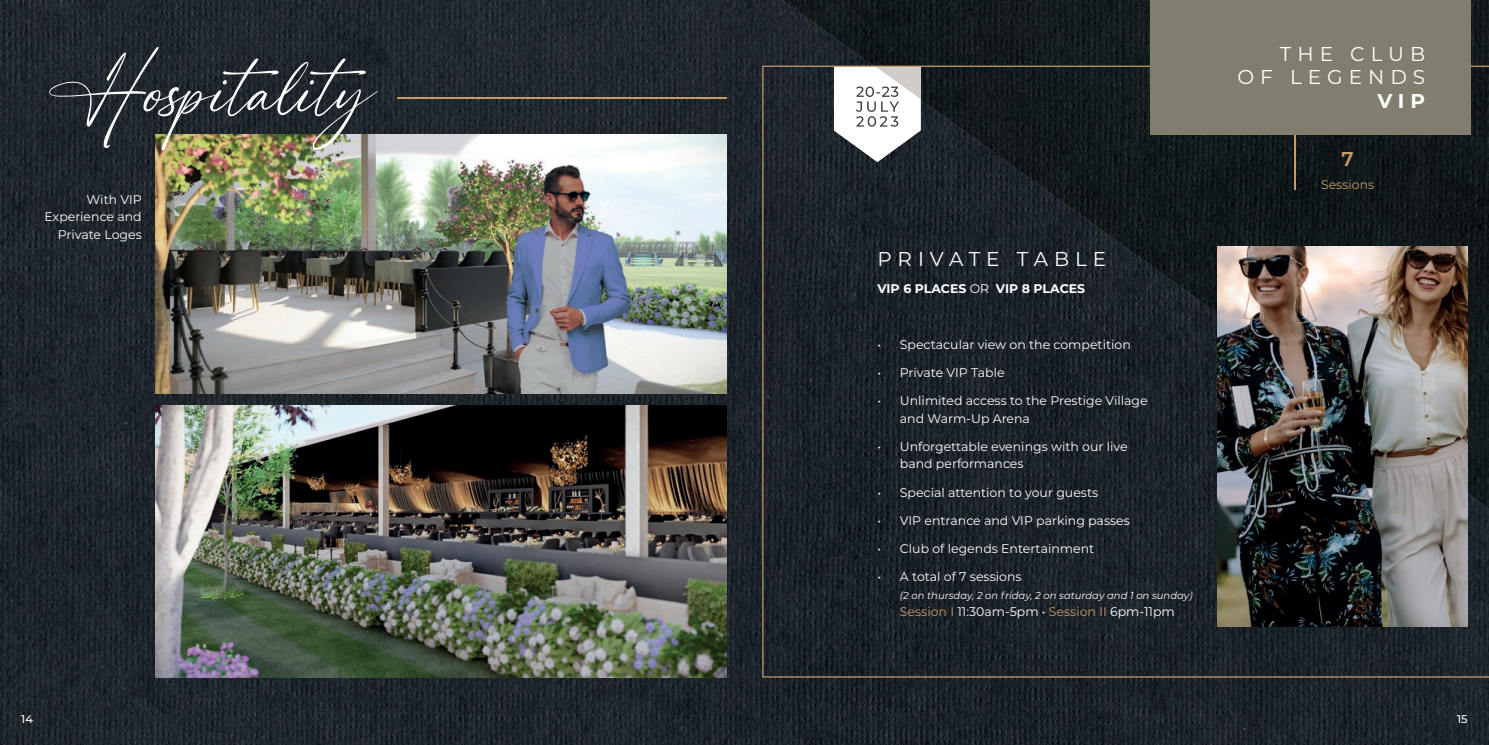
<style>
.page{position:relative;width:1489px;height:745px;background:#fff}
.page>*{position:absolute;margin:0;border:0;box-sizing:border-box;transform-origin:0 0}
.t1{font:107.25px "High Spirited";color:#fff}
.t2{font:20px/23.8px "Montserrat";letter-spacing:.3em;color:#fff;text-align:right}
.t3{font:700 20px "Montserrat";color:#fff}
.t4{font:600 20px "Montserrat";color:#c69b6b}
.t5{font:12.5px/17.5px "Montserrat";color:#fff}
.t6{font:700 12.5px "Montserrat";color:#fff}
.t7{font:12.5px "Montserrat";color:#c69b6b}
.t8{font:500 11.25px "Montserrat";color:#fff}
.t9{font:italic 10px "Montserrat";color:#fff}
.s1{font-weight:400}
.s2{color:#c69b6b}
</style>
<div class="page">
<img style="left:0;top:0;width:1488px;height:744px">
<img style="left:782px;top:0;width:706px;height:42px">
<img style="left:840px;top:42px;width:648px;height:24px">
<img style="left:156px;top:405px;width:570px;height:272px">
<img style="left:156px;top:135px;width:570px;height:258px">
<hr style="left:397px;top:97px;width:329px;height:2px;background:#c69b6b">
<svg style="left:762px;top:66px;width:726px;height:611px;background:#1e252a"></svg>
<div style="left:1150px;top:0;width:320px;height:135px;background:#817e70"></div>
<img style="left:1217px;top:246px;width:250px;height:379px">
<hr style="left:1293px;top:135px;width:2px;height:54px;background:#c69b6b">
<h1 class="t1" style="left:46px;top:33px;width:324px">Hospitality</h1>
<h2 class="t2" style="left:1237px;top:41px;width:189px">THE CLUB<br>OF LEGENDS</h2>
<h2 class="t3" style="left:1377px;top:87px;width:49px">VIP</h2>
<h2 class="t4" style="left:1341px;top:144px;width:14px">7</h2>
<p class="t5" style="left:44px;top:190px;width:99px;text-align:right">With VIP<br>Experience and<br>Private Loges</p>
<h2 class="t2" style="left:877px;top:246px;width:230px">PRIVATE TABLE</h2>
<p class="t6" style="left:877px;top:279px;width:209px">VIP 6 PLACES <span class="s1">OR</span> VIP 8 PLACES</p>
<p class="t5" style="left:877px;top:335px;width:255px">• Spectacular view on the competition</p>
<p class="t5" style="left:877px;top:363px;width:129px">• Private VIP Table</p>
<p class="t5" style="left:899px;top:391px;width:249px;text-indent:-22px">• Unlimited access to the Prestige Village and Warm-Up Arena</p>
<p class="t5" style="left:899px;top:437px;width:229px;text-indent:-22px">• Unforgettable evenings with our live band performances</p>
<p class="t5" style="left:877px;top:482px;width:222px">• Special attention to your guests</p>
<p class="t5" style="left:877px;top:510px;width:254px">• VIP entrance and VIP parking passes</p>
<p class="t5" style="left:877px;top:539px;width:218px">• Club of legends Entertainment</p>
<p class="t5" style="left:877px;top:567px;width:146px">• A total of 7 sessions</p>
<p class="t9" style="left:899px;top:587px;width:294px">(2 on thursday, 2 on friday, 2 on saturday and 1 on sunday)</p>
<p class="t5" style="left:899px;top:602px;width:276px"><span class="s2">Session I</span> 11:30am-5pm • <span class="s2">Session II</span> 6pm-11pm</p>
<p class="t7" style="left:1320px;top:175px;width:55px">Sessions</p>
<p class="t8" style="left:21px;top:710px;width:13px">14</p>
<p class="t8" style="left:1456px;top:710px;width:12px">15</p>
</div>
